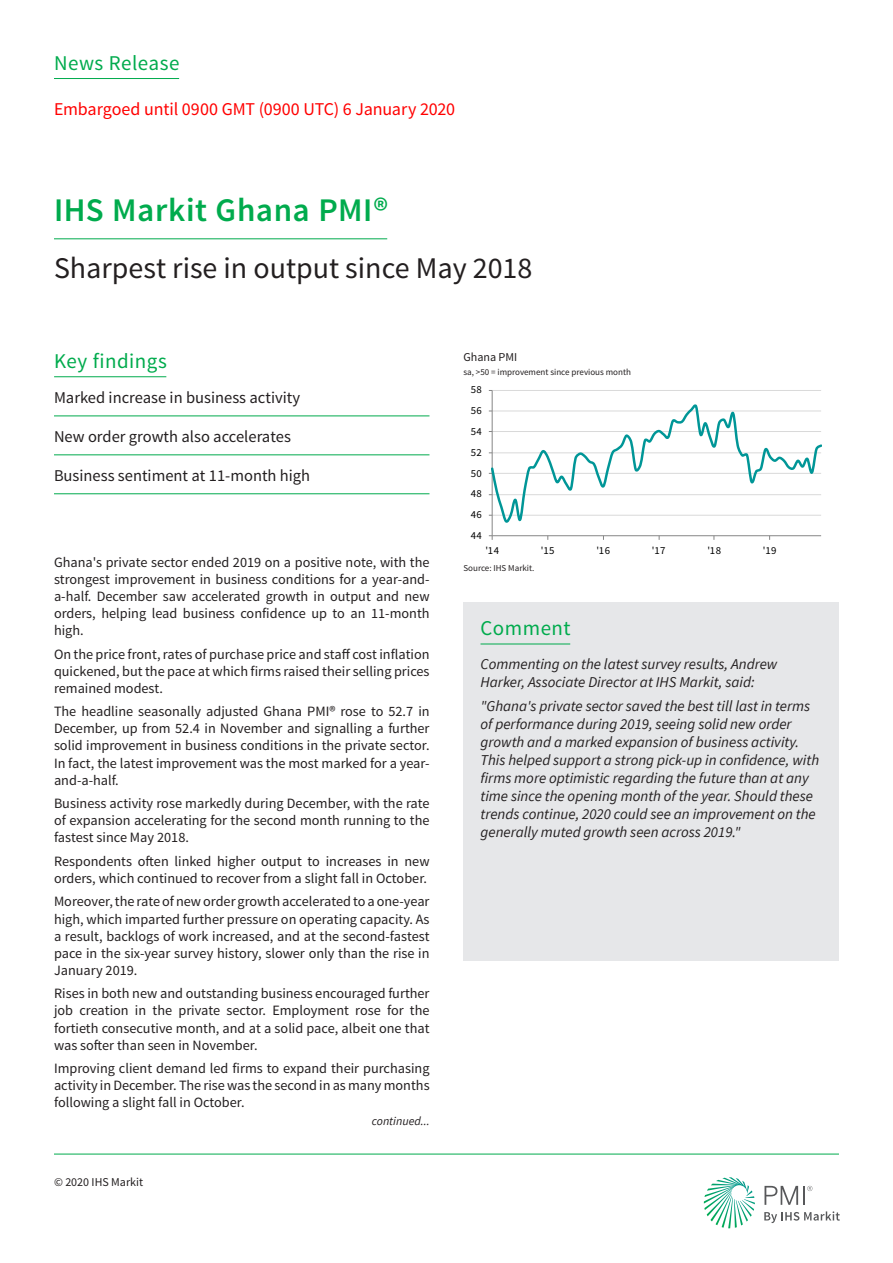
<style>
.page{position:relative;width:893px;height:1263px;background:#fff}
.page>*{position:absolute;margin:0;border:0;box-sizing:border-box;transform-origin:0 0}
.t1{font:600 33px "Source Sans Pro";letter-spacing:.015em;color:#00ab4d}
.t2{font:30px "Source Sans Pro";color:#231f20}
.Section_header{font:21px "Source Sans Pro";letter-spacing:.025em;color:#00ab4d}
.t3{font:18px "Source Sans Pro";letter-spacing:-.01em;color:#f00}
.Key_findings{font:16.5px "Source Sans Pro";color:#231f20}
.Comment{font:italic 15px/18px "Source Sans Pro";color:#231f20}
.Body_copy_2{font:14.25px/17.1px "Source Sans Pro";color:#231f20;text-align:justify}
.Chart_title{font:12px "Source Sans Pro";color:#231f20}
.Chart_title-2{font:italic 12px "Source Sans Pro";color:#231f20}
.t4{font:10.65px "Source Sans Pro";letter-spacing:.04em;color:#000}
.Axis_title{font:9px "Source Sans Pro";color:#231f20}
</style>
<div class="page">
<svg style="left:704px;top:1177px;width:51px;height:51px"></svg>
<svg style="left:764px;top:1211px;width:76px;height:12px"></svg>
<svg style="left:764px;top:1186px;width:48px;height:19px"></svg>
<hr style="left:54px;top:1154px;width:785px;height:1px;background:#00ab4d">
<hr style="left:492px;top:390px;width:329px;height:1px;background:#d9d9d9">
<hr style="left:492px;top:390px;width:1px;height:146px;background:#868686">
<hr style="left:492px;top:535px;width:329px;height:1px;background:#868686">
<svg style="left:489px;top:535px;width:4px;height:5px"></svg>
<svg style="left:489px;top:404px;width:332px;height:122px"></svg>
<hr style="left:54px;top:376px;width:112px;height:1px;background:#00ab4d">
<hr style="left:54px;top:78px;width:125px;height:1px;background:#00ab4d">
<hr style="left:54px;top:238px;width:333px;height:1px;background:#00ab4d">
<hr style="left:54px;top:416px;width:375px;height:1px;background:#00ab4d">
<hr style="left:54px;top:455px;width:375px;height:1px;background:#00ab4d">
<hr style="left:54px;top:493px;width:375px;height:1px;background:#00ab4d">
<div style="left:463px;top:602px;width:376px;height:56px;background:#e6e7e9"></div>
<hr style="left:480px;top:644px;width:90px;height:1px;background:#00ab4d">
<div style="left:463px;top:658px;width:376px;height:303px;background:#e6e7e9"></div>
<p class="Section_header" style="left:54px;top:50px;width:127px">News Release</p>
<p class="t3" style="left:54px;top:98px;width:403px">Embargoed until 0900 GMT (0900 UTC) 6 January 2020</p>
<p class="t1" style="left:54px;top:190px;width:336px">IHS Markit Ghana PMI®</p>
<p class="t2" style="left:54px;top:249px;width:480px">Sharpest rise in output since May 2018</p>
<p class="Section_header" style="left:54px;top:348px;width:114px">Key findings</p>
<p class="Key_findings" style="left:54px;top:387px;width:248px">Marked increase in business activity</p>
<p class="Key_findings" style="left:54px;top:426px;width:238px">New order growth also accelerates</p>
<p class="Key_findings" style="left:54px;top:465px;width:258px">Business sentiment at 11-month high</p>
<p class="Body_copy_2" style="left:54px;top:554px;width:377px">Ghana's private sector ended 2019 on a positive note, with the strongest improvement in business conditions for a year-and&shy;a-half. December saw accelerated growth in output and new orders, helping lead business confidence up to an 11-month high.</p>
<p class="Body_copy_2" style="left:54px;top:645px;width:377px">On the price front, rates of purchase price and staff cost inflation quickened, but the pace at which firms raised their selling prices remained modest.</p>
<p class="Body_copy_2" style="left:54px;top:703px;width:377px">The headline seasonally adjusted Ghana PMI® rose to 52.7 in December, up from 52.4 in November and signalling a further solid improvement in business conditions in the private sector.<br>In fact, the latest improvement was the most marked for a year&shy;and-a-half.</p>
<p class="Body_copy_2" style="left:54px;top:795px;width:377px">Business activity rose markedly during December, with the rate of expansion accelerating for the second month running to the fastest since May 2018.</p>
<p class="Body_copy_2" style="left:54px;top:853px;width:377px">Respondents often linked higher output to increases in new orders, which continued to recover from a slight fall in October.</p>
<p class="Body_copy_2" style="left:54px;top:893px;width:377px">Moreover, the rate of new order growth accelerated to a one-year high, which imparted further pressure on operating capacity. As a result, backlogs of work increased, and at the second-fastest pace in the six-year survey history, slower only than the rise in January 2019.</p>
<p class="Body_copy_2" style="left:54px;top:985px;width:377px">Rises in both new and outstanding business encouraged further job creation in the private sector. Employment rose for the fortieth consecutive month, and at a solid pace, albeit one that was softer than seen in November.</p>
<p class="Body_copy_2" style="left:54px;top:1060px;width:377px">Improving client demand led firms to expand their purchasing activity in December. The rise was the second in as many months following a slight fall in October.</p>
<p class="Chart_title" style="left:54px;top:1175px;width:91px">© 2020 IHS Markit</p>
<p class="Chart_title-2" style="left:372px;top:1113px;width:59px">continued...</p>
<p class="Chart_title" style="left:463px;top:350px;width:55px">Ghana PMI</p>
<p class="Axis_title" style="left:463px;top:366px;width:169px">sa, &gt;50 = improvement since previous month</p>
<p class="t4" style="left:471px;top:383px;width:13px">58</p>
<p class="t4" style="left:471px;top:404px;width:13px">56</p>
<p class="t4" style="left:471px;top:425px;width:13px">54</p>
<p class="t4" style="left:471px;top:446px;width:13px">52</p>
<p class="t4" style="left:471px;top:466px;width:13px">50</p>
<p class="t4" style="left:471px;top:487px;width:13px">48</p>
<p class="t4" style="left:471px;top:508px;width:13px">46</p>
<p class="t4" style="left:471px;top:529px;width:13px">44</p>
<p class="t4" style="left:485px;top:544px;width:15px">'14</p>
<p class="t4" style="left:541px;top:544px;width:15px">'15</p>
<p class="t4" style="left:596px;top:544px;width:15px">'16</p>
<p class="t4" style="left:652px;top:544px;width:15px">'17</p>
<p class="t4" style="left:707px;top:544px;width:15px">'18</p>
<p class="t4" style="left:763px;top:544px;width:15px">'19</p>
<p class="Axis_title" style="left:463px;top:562px;width:73px">Source: IHS Markit.</p>
<p class="Section_header" style="left:480px;top:615px;width:92px">Comment</p>
<p class="Comment" style="left:480px;top:655px;width:298px">Commenting on the latest survey results, Andrew<br>Harker, Associate Director at IHS Markit, said:</p>
<p class="Comment" style="left:480px;top:697px;width:340px">"Ghana's private sector saved the best till last in terms of performance during 2019, seeing solid new order growth and a marked expansion of business activity.<br>This helped support a strong pick-up in confidence, with firms more optimistic regarding the future than at any time since the opening month of the year. Should these trends continue, 2020 could see an improvement on the generally muted growth seen across 2019."</p>
</div>
